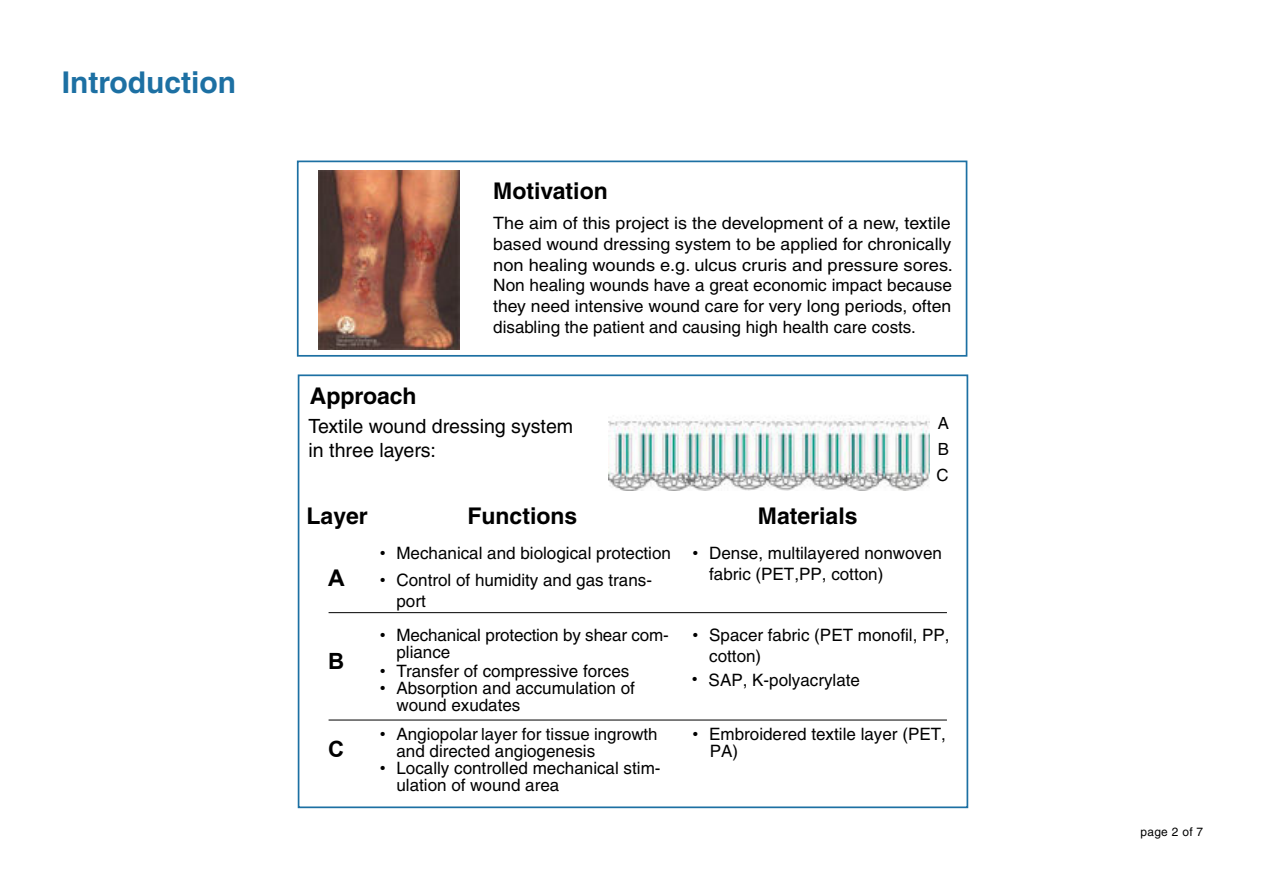
<style>
.page{position:relative;width:1263px;height:893px;background:#fff}
.page>*{position:absolute;margin:0;border:0;box-sizing:border-box;transform-origin:0 0}
.t1{font:700 30px "Helvetica";color:#1d70a3}
.t2{font:700 22.95px "Helvetica";color:#000}
.t3{font:700 22.95px "Arial";color:#000}
.t4{font:700 22.35px "Arial";color:#000}
.t5{font:19.65px/23.4px "Helvetica";color:#000}
.t6{font:17.1px/16.8px "Helvetica";color:#000}
.t7{font:17.1px/20.9px "Helvetica";color:#000;scale:1.05 1}
.t8{font:16.8px/26px "Helvetica";color:#000;text-align:justify}
.t9{font:12px "Helvetica";letter-spacing:.025em;color:#000}
.s1{font-family:"Arial";font-size:16.8px}
.s2{font-family:"Arial"}
.s3{font-size:17.1px}
</style>
<div class="page">
<div style="left:297px;top:160px;width:670px;height:196px;border:2px solid #1d70a3"></div>
<div style="left:298px;top:374px;width:670px;height:434px;border:2px solid #1d70a3"></div>
<hr style="left:329px;top:612px;width:618px;height:1px;background:#000">
<hr style="left:329px;top:719px;width:618px;height:1px;background:#000">
<img style="left:318px;top:171px;width:141px;height:178px">
<img style="left:608px;top:417px;width:321px;height:73px">
<h1 class="t1" style="left:62px;top:64px;width:176px">Introduction</h1>
<h2 class="t2" style="left:493px;top:177px;width:116px">Motivation</h2>
<p class="t7" style="left:493px;top:212px;width:439px">The aim of this project is the development of a new, textile based wound dressing system to be applied for chronically non healing wounds e.g. ulcus cruris and pressure sores.<br>Non healing wounds have a great economic impact because they need intensive wound care for very long periods, often disabling the patient and causing high health care costs.</p>
<h2 class="t2" style="left:310px;top:382px;width:108px">Approach</h2>
<p class="t5" style="left:309px;top:414px;width:266px">Textile wound dressing system in three layers:</p>
<h2 class="t2" style="left:307px;top:501px;width:63px">Layer</h2>
<h2 class="t2" style="left:467px;top:501px;width:111px">Functions</h2>
<h2 class="t2" style="left:758px;top:501px;width:101px">Materials</h2>
<p class="t8" style="left:936px;top:410px;width:14px">A B C</p>
<h2 class="t3" style="left:328px;top:564px;width:18px">A</h2>
<h3 class="t4" style="left:328px;top:649px;width:18px">B</h3>
<h3 class="t4" style="left:328px;top:737px;width:18px">C</h3>
<p class="t6" style="left:380px;top:545px;width:293px"><span class="s1">•</span> Mechanical and biological protection</p>
<p class="t6" style="left:396px;top:569px;width:257px;line-height:20.9px;text-indent:-17px"><span class="s1">•</span> Control of humidity and gas trans&shy;port</p>
<p class="t6" style="left:396px;top:626px;width:274px;text-indent:-17px"><span class="s1">•</span> Mechanical protection by shear com&shy;pliance</p>
<p class="t6" style="left:380px;top:662px;width:251px"><span class="s1">•</span> Transfer of compressive forces</p>
<p class="t6" style="left:396px;top:679px;width:240px;text-indent:-17px"><span class="s1">•</span> Absorption and accumulation of wound exudates</p>
<p class="t8" style="left:380px;top:720px;width:279px"><span class="s2">•</span> <span class="s3">Angiopolar</span> layer for tissue ingrowth</p>
<p class="t6" style="left:396px;top:742px;width:200px">and directed angiogenesis</p>
<p class="t6" style="left:396px;top:759px;width:266px;text-indent:-17px"><span class="s1">•</span> Locally controlled mechanical stim&shy;ulation of wound area</p>
<p class="t6" style="left:709px;top:543px;width:234px;line-height:20.9px;text-indent:-17px"><span class="s1">•</span> Dense, multilayered nonwoven fabric (PET,PP, cotton)</p>
<p class="t6" style="left:709px;top:624px;width:242px;line-height:20.9px;text-indent:-17px"><span class="s1">•</span> Spacer fabric (PET monofil, PP, cotton)</p>
<p class="t6" style="left:692px;top:672px;width:170px"><span class="s1">•</span> SAP, K-polyacrylate</p>
<p class="t6" style="left:710px;top:725px;width:238px;text-indent:-17px"><span class="s1">•</span> Embroidered textile layer (PET,<br>PA)</p>
<p class="t9" style="left:1140px;top:824px;width:64px">page 2 of 7</p>
</div>
